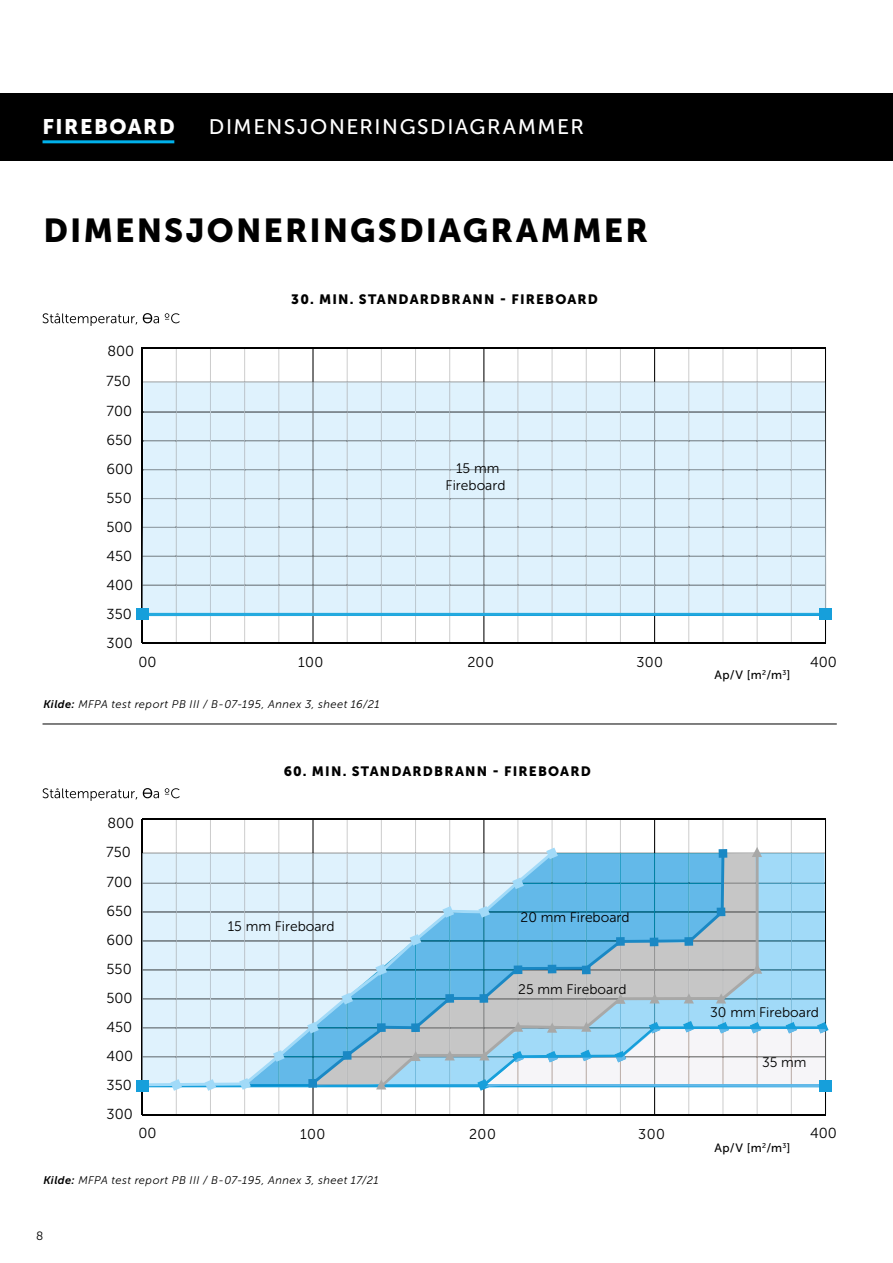
<style>
.page{position:relative;width:893px;height:1263px;background:#fff}
.page>*{position:absolute;margin:0;border:0;box-sizing:border-box;transform-origin:0 0}
.t1{font:33px "Museo Sans 900";letter-spacing:.065em;color:#000}
.t2{font:21px "Museo Sans 500";letter-spacing:.075em;color:#fff}
.t3{font:21px "Museo Sans 900";letter-spacing:.07em;color:#fff}
.t4{font:14.4px "Museo Sans 300";color:#000}
.t5{font:14.25px "Museo Sans 300";letter-spacing:.035em;color:#000}
.t6{font:13.8px/17.9px "Museo Sans 300";color:#000;text-align:center}
.t7{font:13.5px "Museo Sans 900";letter-spacing:.085em;color:#000}
.t8{font:12px "Museo Sans 500";color:#000}
.t9{font:12px "Museo Sans 300";color:#000}
.t10{font:italic 11.1px "Museo Sans 300";letter-spacing:.04em;color:#000}
.s1{font-family:"Museo Sans 700"}
</style>
<div class="page">
<div style="left:0;top:94px;width:893px;height:67px;background:#000"></div>
<hr style="left:43px;top:140px;width:131px;height:3px;background:#00b1eb">
<hr style="left:142px;top:381px;width:683px;height:1px;background:#000">
<hr style="left:142px;top:347px;width:683px;height:1px;background:#000">
<hr style="left:176px;top:348px;width:1px;height:296px;background:#000">
<hr style="left:210px;top:348px;width:1px;height:296px;background:#000">
<hr style="left:244px;top:348px;width:1px;height:296px;background:#000">
<hr style="left:278px;top:348px;width:1px;height:296px;background:#000">
<hr style="left:347px;top:348px;width:1px;height:296px;background:#000">
<hr style="left:381px;top:348px;width:1px;height:296px;background:#000">
<hr style="left:415px;top:348px;width:1px;height:296px;background:#000">
<hr style="left:449px;top:348px;width:1px;height:296px;background:#000">
<hr style="left:517px;top:348px;width:1px;height:296px;background:#000">
<hr style="left:552px;top:348px;width:1px;height:296px;background:#000">
<hr style="left:586px;top:348px;width:1px;height:296px;background:#000">
<hr style="left:620px;top:348px;width:1px;height:296px;background:#000">
<hr style="left:688px;top:348px;width:1px;height:296px;background:#000">
<hr style="left:722px;top:348px;width:1px;height:296px;background:#000">
<hr style="left:757px;top:348px;width:1px;height:296px;background:#000">
<hr style="left:791px;top:348px;width:1px;height:296px;background:#000">
<hr style="left:312px;top:348px;width:2px;height:295px;background:#000">
<hr style="left:483px;top:348px;width:1px;height:295px;background:#000">
<hr style="left:654px;top:348px;width:1px;height:295px;background:#000">
<hr style="left:825px;top:348px;width:1px;height:295px;background:#000">
<hr style="left:142px;top:348px;width:1px;height:295px;background:#000">
<hr style="left:142px;top:643px;width:683px;height:1px;background:#000">
<svg style="left:142px;top:382px;width:685px;height:235px;background:#d6eaf5"></svg>
<div style="left:137px;top:609px;width:12px;height:11px;background:#169fdb"></div>
<div style="left:819px;top:609px;width:12px;height:11px;background:#169fdb"></div>
<svg style="left:43px;top:313px;width:94px;height:13px"></svg>
<svg style="left:143px;top:313px;width:16px;height:10px"></svg>
<svg style="left:165px;top:313px;width:15px;height:10px"></svg>
<hr style="left:142px;top:818px;width:683px;height:1px;background:#000">
<hr style="left:176px;top:819px;width:1px;height:296px;background:#000">
<hr style="left:210px;top:819px;width:1px;height:296px;background:#000">
<hr style="left:244px;top:819px;width:1px;height:296px;background:#000">
<hr style="left:278px;top:819px;width:1px;height:296px;background:#000">
<hr style="left:347px;top:819px;width:1px;height:296px;background:#000">
<hr style="left:381px;top:819px;width:1px;height:296px;background:#000">
<hr style="left:415px;top:819px;width:1px;height:296px;background:#000">
<hr style="left:449px;top:819px;width:1px;height:296px;background:#000">
<hr style="left:517px;top:819px;width:1px;height:296px;background:#000">
<hr style="left:552px;top:819px;width:1px;height:296px;background:#000">
<hr style="left:586px;top:819px;width:1px;height:296px;background:#000">
<hr style="left:620px;top:819px;width:1px;height:296px;background:#000">
<hr style="left:688px;top:819px;width:1px;height:296px;background:#000">
<hr style="left:722px;top:819px;width:1px;height:296px;background:#000">
<hr style="left:757px;top:819px;width:1px;height:296px;background:#000">
<hr style="left:791px;top:819px;width:1px;height:296px;background:#000">
<hr style="left:312px;top:819px;width:2px;height:295px;background:#000">
<hr style="left:483px;top:819px;width:1px;height:295px;background:#000">
<hr style="left:654px;top:819px;width:1px;height:295px;background:#000">
<hr style="left:825px;top:819px;width:1px;height:295px;background:#000">
<hr style="left:142px;top:819px;width:1px;height:295px;background:#000">
<hr style="left:142px;top:1114px;width:683px;height:1px;background:#000">
<svg style="left:142px;top:847px;width:687px;height:244px;background:#afd4e7"></svg>
<div style="left:819px;top:1080px;width:12px;height:11px;background:#169fdb"></div>
<div style="left:137px;top:1080px;width:12px;height:11px;background:#169fdb"></div>
<svg style="left:43px;top:788px;width:94px;height:13px"></svg>
<svg style="left:143px;top:788px;width:16px;height:10px"></svg>
<svg style="left:165px;top:788px;width:15px;height:10px"></svg>
<hr style="left:43px;top:724px;width:794px;height:1px;background:#000">
<h2 class="t3" style="left:43px;top:114px;width:134px">FIREBOARD</h2>
<h2 class="t2" style="left:209px;top:115px;width:376px">DIMENSJONERINGSDIAGRAMMER</h2>
<h1 class="t1" style="left:43px;top:212px;width:606px">DIMENSJONERINGSDIAGRAMMER</h1>
<p class="t4" style="left:107px;top:344px;width:28px">800</p>
<p class="t4" style="left:106px;top:373px;width:26px">750</p>
<p class="t4" style="left:107px;top:403px;width:27px">700</p>
<p class="t4" style="left:107px;top:432px;width:27px">650</p>
<p class="t4" style="left:107px;top:461px;width:28px">600</p>
<p class="t4" style="left:107px;top:490px;width:27px">550</p>
<p class="t4" style="left:107px;top:519px;width:28px">500</p>
<p class="t4" style="left:107px;top:548px;width:27px">450</p>
<p class="t4" style="left:107px;top:577px;width:28px">400</p>
<p class="t4" style="left:107px;top:606px;width:27px">350</p>
<p class="t4" style="left:107px;top:635px;width:28px">300</p>
<p class="t7" style="left:291px;top:292px;width:308px">30. MIN. STANDARDBRANN - FIREBOARD</p>
<p class="t6" style="left:445px;top:459px;width:62px">15 mm<br>Fireboard</p>
<p class="t4" style="left:138px;top:654px;width:20px">00</p>
<p class="t4" style="left:810px;top:654px;width:28px">400</p>
<p class="t5" style="left:298px;top:654px;width:27px">100</p>
<p class="t5" style="left:467px;top:654px;width:28px">200</p>
<p class="t5" style="left:636px;top:654px;width:28px">300</p>
<p class="t10" style="left:43px;top:698px;width:338px"><span class="s1">Kilde:</span> MFPA test report PB III / B-07-195, Annex 3, sheet 16/21</p>
<p class="t4" style="left:107px;top:815px;width:28px">800</p>
<p class="t4" style="left:106px;top:844px;width:26px">750</p>
<p class="t4" style="left:107px;top:875px;width:27px">700</p>
<p class="t4" style="left:107px;top:904px;width:27px">650</p>
<p class="t4" style="left:107px;top:933px;width:28px">600</p>
<p class="t4" style="left:107px;top:961px;width:27px">550</p>
<p class="t4" style="left:107px;top:990px;width:28px">500</p>
<p class="t4" style="left:107px;top:1019px;width:27px">450</p>
<p class="t4" style="left:107px;top:1048px;width:28px">400</p>
<p class="t4" style="left:107px;top:1077px;width:27px">350</p>
<p class="t4" style="left:107px;top:1106px;width:28px">300</p>
<p class="t7" style="left:284px;top:763px;width:309px">60. MIN. STANDARDBRANN - FIREBOARD</p>
<p class="t6" style="left:228px;top:918px;width:108px">15 mm Fireboard</p>
<p class="t6" style="left:520px;top:908px;width:111px">20 mm Fireboard</p>
<p class="t6" style="left:518px;top:981px;width:110px">25 mm Fireboard</p>
<p class="t8" style="left:714px;top:669px;width:78px">Ap/V [m<sup>2</sup>/m<sup>3</sup>]</p>
<p class="t6" style="left:710px;top:1003px;width:110px">30 mm Fireboard</p>
<p class="t6" style="left:762px;top:1053px;width:46px">35 mm</p>
<p class="t4" style="left:138px;top:1125px;width:20px">00</p>
<p class="t4" style="left:810px;top:1125px;width:28px">400</p>
<p class="t5" style="left:300px;top:1126px;width:27px">100</p>
<p class="t5" style="left:469px;top:1126px;width:28px">200</p>
<p class="t5" style="left:638px;top:1126px;width:28px">300</p>
<p class="t10" style="left:43px;top:1174px;width:337px"><span class="s1">Kilde:</span> MFPA test report PB III / B-07-195, Annex 3, sheet 17/21</p>
<p class="t9" style="left:36px;top:1229px;width:9px">8</p>
<p class="t8" style="left:714px;top:1141px;width:78px">Ap/V [m<sup>2</sup>/m<sup>3</sup>]</p>
</div>
